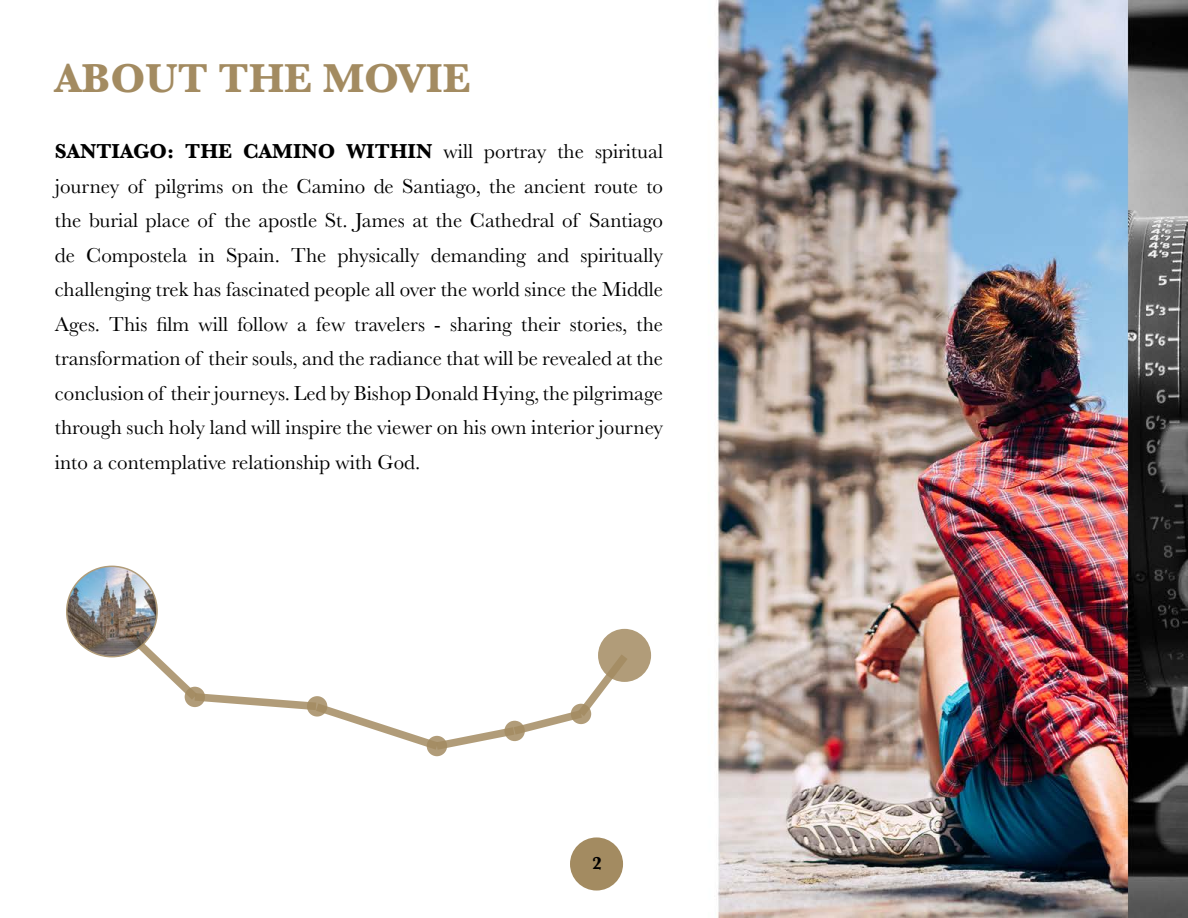
<style>
.page{position:relative;width:1188px;height:918px;background:#fff}
.page>*{position:absolute;margin:0;border:0;box-sizing:border-box;transform-origin:0 0}
.t1{font:700 42px "Baskerville";color:#a38b61}
.t2{font:21px/34.5px "Baskerville";color:#000;text-align:justify}
.t3{font:700 18px "Baskerville";color:#000}
.s1{font-weight:700}
</style>
<div class="page">
<img style="left:66px;top:0;width:1122px;height:918px">
<div style="left:598px;top:629px;width:53px;height:53px;background:#b19c79;border-radius:50%"></div>
<svg style="left:427px;top:736px;width:20px;height:20px"></svg>
<svg style="left:101px;top:607px;width:534px;height:144px"></svg>
<div style="left:570px;top:837px;width:53px;height:54px;background:#a38b61;border-radius:50%"></div>
<img style="left:67px;top:566px;width:90px;height:91px;border-radius:45px">
<div style="left:66px;top:566px;width:92px;height:91px;border:2px solid #a38b61;border-radius:50%"></div>
<h1 class="t1" style="left:55px;top:49px;width:418px">ABOUT THE MOVIE</h1>
<p class="t2" style="left:55px;top:134px;width:610px"><span class="s1">SANTIAGO: THE CAMINO WITHIN</span> will portray the spiritual journey of pilgrims on the Camino de Santiago, the ancient route to the burial place of the apostle St. James at the Cathedral of Santiago de Compostela in Spain. The physically demanding and spiritually challenging trek has fascinated people all over the world since the Middle Ages. This film will follow a few travelers - sharing their stories, the transformation of their souls, and the radiance that will be revealed at the conclusion of their journeys. Led by Bishop Donald Hying, the pilgrimage through such holy land will inspire the viewer on his own interior journey into a contemplative relationship with God.</p>
<p class="t3" style="left:592px;top:851px;width:11px">2</p>
</div>
